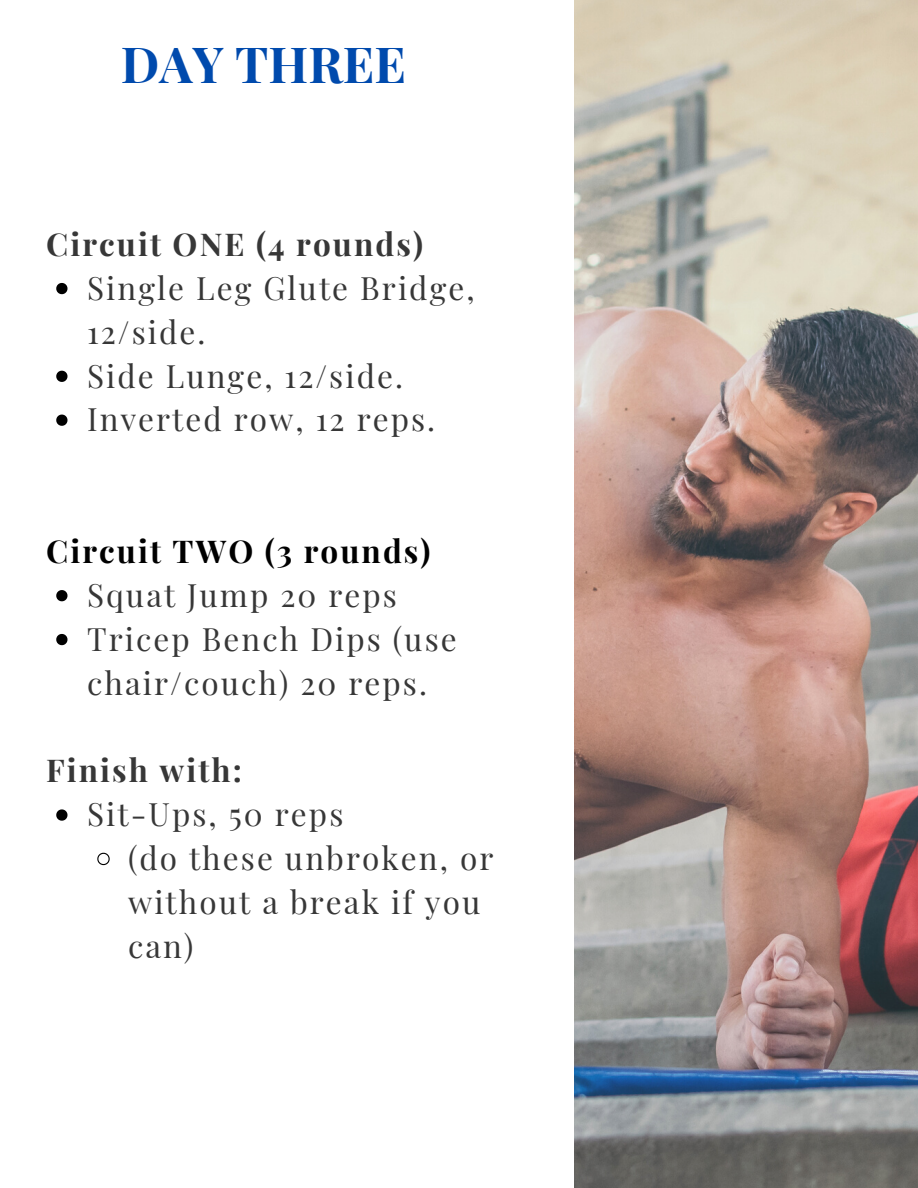
<style>
.page{position:relative;width:918px;height:1188px;background:#fff}
.page>*{position:absolute;margin:0;border:0;box-sizing:border-box;transform-origin:0 0}
.t1{font:700 49.8px "Playfair Display";color:#004aad}
.t2{font:31.5px/43.8px "Playfair Display";letter-spacing:.065em;color:#373737}
.t3{font:700 31.5px "Playfair Display";letter-spacing:.065em;color:#373737}
.t4{font:700 31.5px "Playfair Display";letter-spacing:.065em;color:#000}
</style>
<div class="page">
<img style="left:574px;top:0;width:344px;height:1188px">
<svg style="left:56px;top:283px;width:12px;height:11px"></svg>
<svg style="left:56px;top:371px;width:12px;height:11px"></svg>
<svg style="left:56px;top:415px;width:12px;height:11px"></svg>
<svg style="left:56px;top:590px;width:12px;height:11px"></svg>
<svg style="left:56px;top:634px;width:12px;height:11px"></svg>
<svg style="left:56px;top:809px;width:12px;height:12px"></svg>
<svg style="left:97px;top:852px;width:13px;height:14px"></svg>
<h1 class="t1" style="left:121px;top:29px;width:287px">DAY THREE</h1>
<p class="t3" style="left:46px;top:222px;width:378px">Circuit ONE (4 rounds)</p>
<p class="t2" style="left:87px;top:265px;width:389px">Single Leg Glute Bridge,<br>12/side.<br>Side Lunge, 12/side.<br>Inverted row, 12 reps.</p>
<p class="t4" style="left:46px;top:529px;width:386px">Circuit TWO (3 rounds)</p>
<p class="t2" style="left:87px;top:572px;width:371px">Squat Jump 20 reps<br>Tricep Bench Dips (use chair/couch) 20 reps.</p>
<p class="t3" style="left:46px;top:748px;width:197px">Finish with:</p>
<p class="t2" style="left:128px;top:791px;width:367px;text-indent:-41px">Sit-Ups, 50 reps<br>(do these unbroken, or without a break if you can)</p>
</div>
